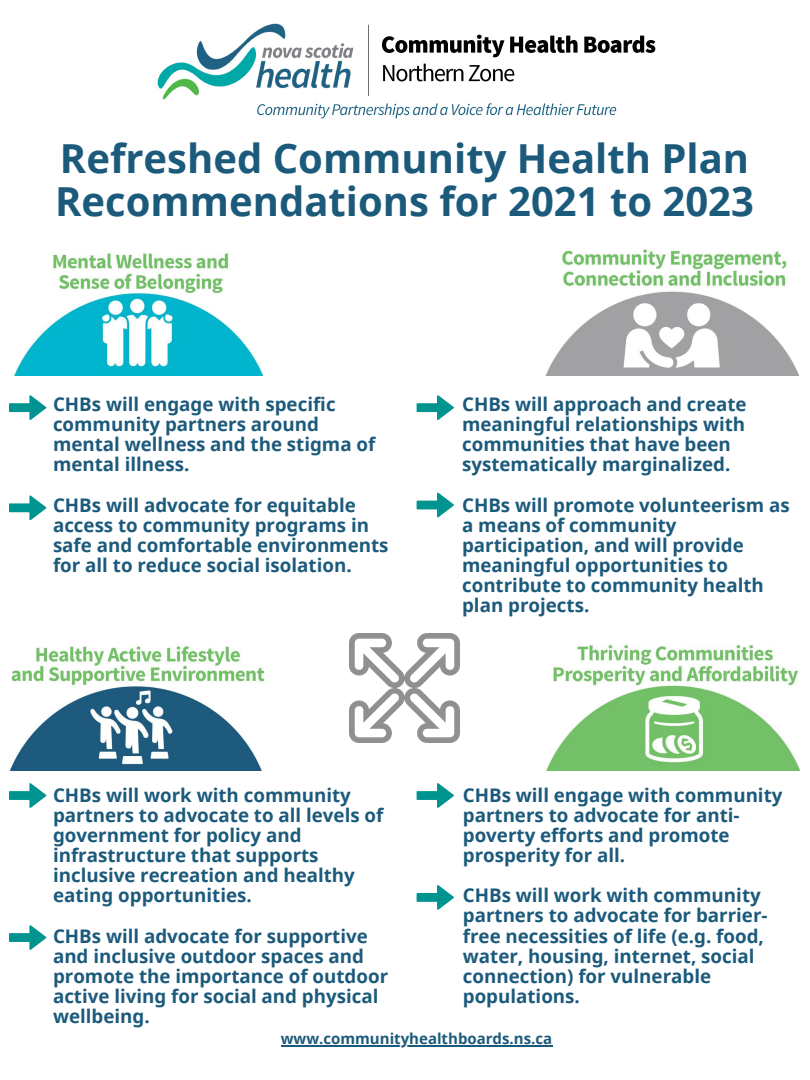
<style>
.page{position:relative;width:810px;height:1080px;background:#fff}
.page>*{position:absolute;margin:0;border:0;box-sizing:border-box;transform-origin:0 0}
.t1{font:700 40px/43.1px "Noto Sans";color:#1c5a7c}
.t2{font:700 18.75px/20.1px "Noto Sans";color:#1c5a7c}
.t3{font:700 15px "Noto Sans";color:#1c5a7c}
</style>
<div class="page">
<img style="left:545px;top:249px;width:255px;height:127px">
<img style="left:13px;top:252px;width:251px;height:124px">
<img style="left:9px;top:645px;width:256px;height:126px">
<img style="left:157px;top:23px;width:499px;height:96px">
<svg style="left:9px;top:395px;width:37px;height:25px"></svg>
<svg style="left:9px;top:495px;width:37px;height:25px"></svg>
<svg style="left:417px;top:395px;width:37px;height:25px"></svg>
<svg style="left:417px;top:493px;width:37px;height:24px"></svg>
<svg style="left:9px;top:783px;width:37px;height:25px"></svg>
<svg style="left:9px;top:925px;width:37px;height:25px"></svg>
<img style="left:350px;top:634px;width:109px;height:109px">
<svg style="left:417px;top:783px;width:37px;height:25px"></svg>
<svg style="left:417px;top:885px;width:37px;height:25px"></svg>
<img style="left:546px;top:644px;width:254px;height:127px">
<hr style="left:281px;top:1045px;width:271px;height:2px;background:#1c5a7c">
<p class="t1" style="left:55px;top:136px;width:700px">Refreshed Community Health Plan<br>Recommendations for 2021 to 2023</p>
<p class="t2" style="left:53px;top:393px;width:324px">CHBs will engage with specific community partners around mental wellness and the stigma of mental illness.</p>
<p class="t2" style="left:53px;top:494px;width:337px">CHBs will advocate for equitable access to community programs in safe and comfortable environments for all to reduce social isolation.</p>
<p class="t2" style="left:462px;top:393px;width:286px">CHBs will approach and create meaningful relationships with communities that have been systematically marginalized.</p>
<p class="t2" style="left:462px;top:494px;width:329px">CHBs will promote volunteerism as a means of community participation, and will provide meaningful opportunities to contribute to community health plan projects.</p>
<p class="t2" style="left:53px;top:784px;width:332px">CHBs will work with community partners to advocate to all levels of government for policy and infrastructure that supports inclusive recreation and healthy eating opportunities.</p>
<p class="t2" style="left:53px;top:925px;width:337px">CHBs will advocate for supportive and inclusive outdoor spaces and promote the importance of outdoor active living for social and physical wellbeing.</p>
<p class="t2" style="left:463px;top:784px;width:321px">CHBs will engage with community partners to advocate for anti&shy;poverty efforts and promote prosperity for all.</p>
<p class="t2" style="left:463px;top:885px;width:306px">CHBs will work with community partners to advocate for barrier&shy;free necessities of life (e.g. food, water, housing, internet, social connection) for vulnerable populations.</p>
<p class="t3" style="left:281px;top:1028px;width:273px">www.communityhealthboards.ns.ca</p>
</div>
